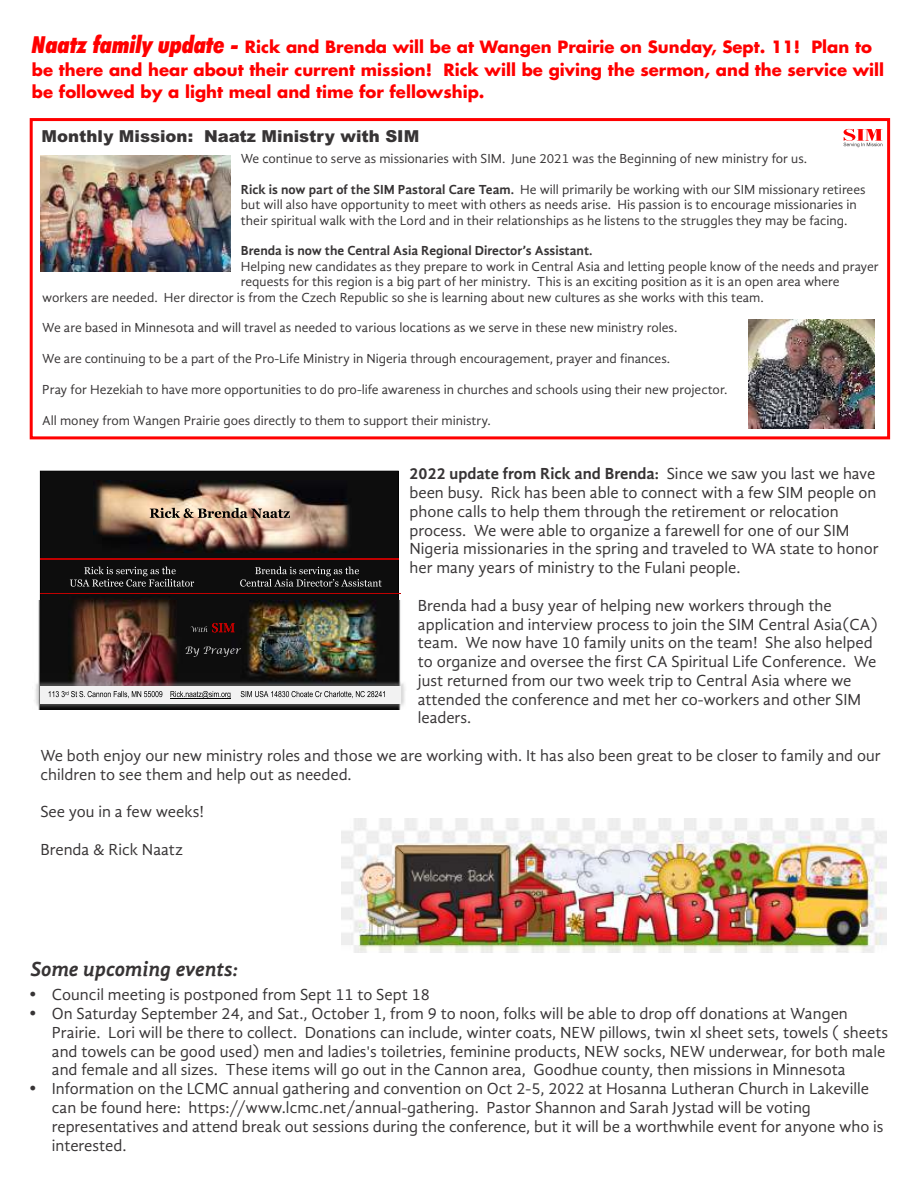
<style>
.page{position:relative;width:918px;height:1188px;background:#fff}
.page>*{position:absolute;margin:0;border:0;box-sizing:border-box;transform-origin:0 0}
.t1{font:italic 700 21px "Gandhi Sans";color:#373435}
.t2{font:16.5px/18.8px "Gandhi Sans";color:#373435}
.t3{font:700 16.5px/22px "Futura Std";color:#f00}
.t4{font:900 16.5px "Arial";color:#373435}
.t5{font:13.5px/15.5px "Gandhi Sans";color:#373435}
.t6{font:700 13.5px "Gandhi Sans";color:#373435}
.s1{font-family:"Futura BT";font-weight:900;font-style:italic;font-stretch:condensed;font-size:23.55px}
.s2{font-weight:700}
</style>
<div class="page">
<div style="left:30px;top:118px;width:860px;height:321px;border:3px solid #f00"></div>
<svg style="left:844px;top:129px;width:38px;height:18px"></svg>
<img style="left:748px;top:320px;width:127px;height:108px">
<img style="left:40px;top:155px;width:190px;height:117px">
<div style="left:40px;top:471px;width:359px;height:130px;background:#0d0d0d"></div>
<img style="left:94px;top:480px;width:258px;height:73px">
<svg style="left:150px;top:508px;width:140px;height:10px"></svg>
<svg style="left:70px;top:567px;width:312px;height:20px;background:#2e2e2e"></svg>
<img style="left:69px;top:596px;width:112px;height:5px">
<hr style="left:40px;top:593px;width:361px;height:1px;background:#c00000">
<hr style="left:40px;top:558px;width:358px;height:2px;background:#c00000">
<img style="left:35px;top:601px;width:370px;height:109px">
<div style="left:40px;top:686px;width:360px;height:17px;background:#f2f2f2"></div>
<svg style="left:49px;top:691px;width:113px;height:7px"></svg>
<svg style="left:171px;top:691px;width:59px;height:7px"></svg>
<svg style="left:241px;top:691px;width:144px;height:7px"></svg>
<hr style="left:170px;top:698px;width:61px;height:1px;background:#000">
<svg style="left:190px;top:623px;width:45px;height:9px"></svg>
<svg style="left:186px;top:646px;width:55px;height:11px"></svg>
<img style="left:341px;top:819px;width:546px;height:134px">
<p class="t3" style="left:32px;top:37px;width:854px"><span class="s1">Naatz family update -</span> Rick and Brenda will be at Wangen Prairie on Sunday, Sept. 11! Plan to be there and hear about their current mission! Rick will be giving the sermon, and the service will be followed by a light meal and time for fellowship.</p>
<p class="t4" style="left:42px;top:130px;width:379px">Monthly Mission: Naatz Ministry with SIM</p>
<p class="t5" style="left:241px;top:152px;width:568px">We continue to serve as missionaries with SIM. June 2021 was the Beginning of new ministry for us.</p>
<p class="t5" style="left:241px;top:183px;width:626px"><span class="s2">Rick is now part of the SIM Pastoral Care Team.</span> He will primarily be working with our SIM missionary retirees but will also have opportunity to meet with others as needs arise. His passion is to encourage missionaries in their spiritual walk with the Lord and in their relationships as he listens to the struggles they may be facing.</p>
<p class="t6" style="left:241px;top:245px;width:353px">Brenda is now the Central Asia Regional Director’s Assistant.</p>
<p class="t5" style="left:241px;top:260px;width:639px">Helping new candidates as they prepare to work in Central Asia and letting people know of the needs and prayer</p>
<p class="t5" style="left:241px;top:275px;width:600px">requests for this region is a big part of her ministry. This is an exciting position as it is an open area where</p>
<p class="t5" style="left:42px;top:290px;width:723px">workers are needed. Her director is from the Czech Republic so she is learning about new cultures as she works with this team.</p>
<p class="t5" style="left:42px;top:321px;width:637px">We are based in Minnesota and will travel as needed to various locations as we serve in these new ministry roles.</p>
<p class="t5" style="left:42px;top:352px;width:629px">We are continuing to be a part of the Pro-Life Ministry in Nigeria through encouragement, prayer and finances.</p>
<p class="t5" style="left:42px;top:383px;width:687px">Pray for Hezekiah to have more opportunities to do pro-life awareness in churches and schools using their new projector.</p>
<p class="t5" style="left:42px;top:413px;width:450px">All money from Wangen Prairie goes directly to them to support their ministry.</p>
<p class="t2" style="left:410px;top:465px;width:471px"><span class="s2">2022 update from Rick and Brenda:</span> Since we saw you last we have been busy. Rick has been able to connect with a few SIM people on phone calls to help them through the retirement or relocation process. We were able to organize a farewell for one of our SIM Nigeria missionaries in the spring and traveled to WA state to honor her many years of ministry to the Fulani people.</p>
<p class="t2" style="left:418px;top:597px;width:461px">Brenda had a busy year of helping new workers through the application and interview process to join the SIM Central Asia(CA) team. We now have 10 family units on the team! She also helped to organize and oversee the first CA Spiritual Life Conference. We just returned from our two week trip to Central Asia where we attended the conference and met her co-workers and other SIM leaders.</p>
<p class="t2" style="left:40px;top:747px;width:842px">We both enjoy our new ministry roles and those we are working with. It has also been great to be closer to family and our children to see them and help out as needed.</p>
<p class="t2" style="left:40px;top:804px;width:165px">See you in a few weeks!</p>
<p class="t2" style="left:40px;top:841px;width:144px">Brenda &amp; Rick Naatz</p>
<p class="t1" style="left:31px;top:960px;width:209px">Some upcoming events:</p>
<p class="t2" style="left:52px;top:986px;width:838px">Council meeting is postponed from Sept 11 to Sept 18<br>On Saturday September 24, and Sat., October 1, from 9 to noon, folks will be able to drop off donations at Wangen Prairie. Lori will be there to collect. Donations can include, winter coats, NEW pillows, twin xl sheet sets, towels ( sheets and towels can be good used) men and ladies's toiletries, feminine products, NEW socks, NEW underwear, for both male and female and all sizes. These items will go out in the Cannon area, Goodhue county, then missions in Minnesota Information on the LCMC annual gathering and convention on Oct 2-5, 2022 at Hosanna Lutheran Church in Lakeville can be found here: https://www.lcmc.net/annual-gathering. Pastor Shannon and Sarah Jystad will be voting representatives and attend break out sessions during the conference, but it will be a worthwhile event for anyone who is interested.</p>
</div>
